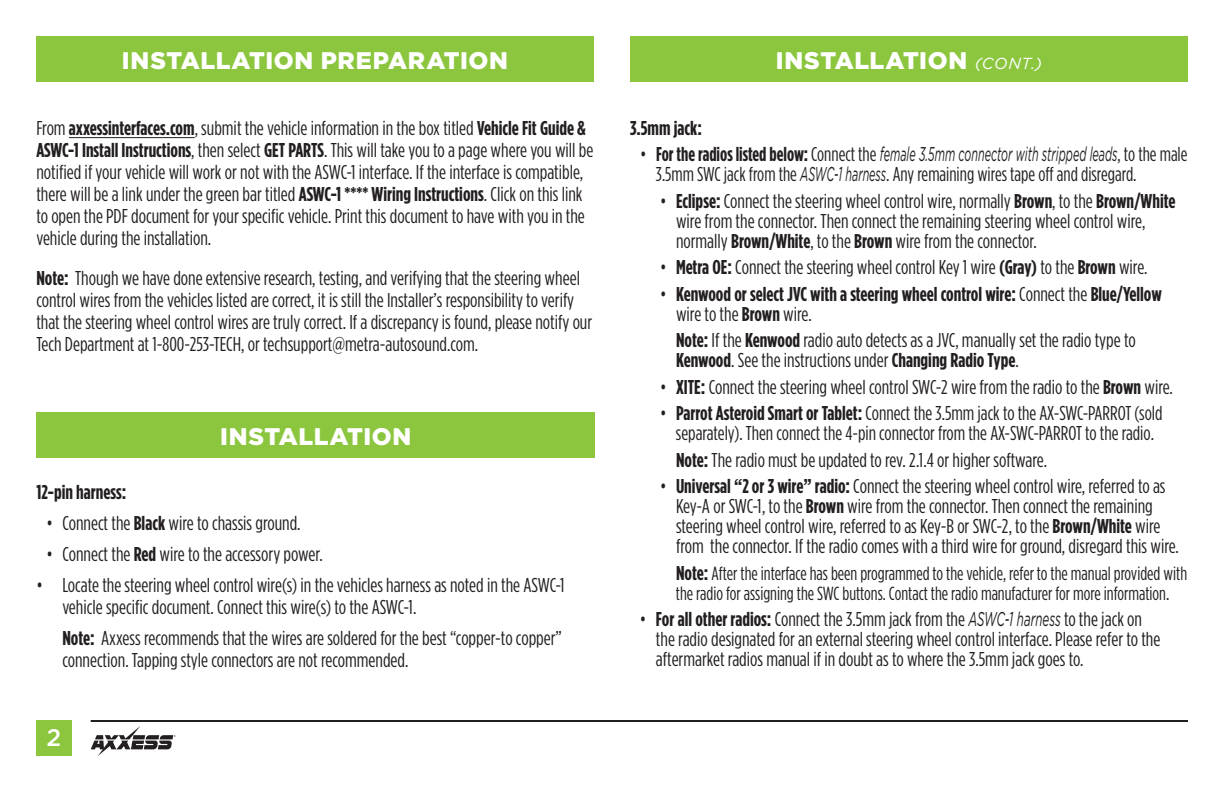
<style>
.page{position:relative;width:1224px;height:792px;background:#fff}
.page>*{position:absolute;margin:0;border:0;box-sizing:border-box;transform-origin:0 0}
.t1{font:900 24px "Gotham";letter-spacing:.025em;color:#fff}
.t2{font:500 24px "Gotham";color:#fff}
.t3{font:20px/22px "Gotham Condensed";color:#231f20}
.t4{font:700 20px/20px "Gotham Condensed";color:#231f20}
.t5{font:italic 20px "Gotham";color:#231f20;scale:.54 1}
.t6{font:20px "Gotham Condensed";color:#231f20;scale:.96 1}
.t7{font:19px/20px "Gotham Condensed";color:#231f20;scale:.96 1}
.s1{font-weight:400;font-style:italic;font-size:16px}
.s2{font-weight:700}
.s3{font-family:"Gotham Condensed";font-style:normal}
.s4{font-family:"Gotham Condensed";font-weight:700;font-style:normal}
.s5{font-family:"Gotham";font-style:italic}
.s6{font-weight:400}
.s7{font-weight:700;font-size:20px}
.s8{font-size:20px}
</style>
<div class="page">
<div style="left:36px;top:36px;width:1152px;height:45px;background:#8bc63e"></div>
<div style="left:36px;top:720px;width:36px;height:36px;background:#8bc63e"></div>
<hr style="left:91px;top:720px;width:1097px;height:2px;background:#231f20">
<svg style="left:91px;top:726px;width:85px;height:30px"></svg>
<div style="left:594px;top:35px;width:36px;height:48px;background:#fff"></div>
<div style="left:36px;top:412px;width:559px;height:46px;background:#8bc63e"></div>
<hr style="left:69px;top:137px;width:126px;height:1px;background:#231f20">
<p class="t1" style="left:122px;top:46px;width:388px">INSTALLATION PREPARATION</p>
<p class="t1" style="left:776px;top:46px;width:268px">INSTALLATION <span class="s1">(CONT.)</span></p>
<p class="t3" style="left:36px;top:117px;width:559px">From <span class="s2">axxessinterfaces.com</span>, submit the vehicle information in the box titled <span class="s2">Vehicle Fit Guide &amp; ASWC-1 Install Instructions</span>, then select <span class="s2">GET PARTS</span>. This will take you to a page where you will be notified if your vehicle will work or not with the ASWC-1 interface. If the interface is compatible, there will be a link under the green bar titled <span class="s2">ASWC-1 **** Wiring Instructions</span>. Click on this link to open the PDF document for your specific vehicle. Print this document to have with you in the vehicle during the installation.</p>
<p class="t3" style="left:36px;top:267px;width:557px"><span class="s2">Note:</span> Though we have done extensive research, testing, and verifying that the steering wheel control wires from the vehicles listed are correct, it is still the Installer’s responsibility to verify that the steering wheel control wires are truly correct. If a discrepancy is found, please notify our Tech Department at 1-800-253-TECH, or techsupport@metra-autosound.com.</p>
<p class="t1" style="left:220px;top:423px;width:193px">INSTALLATION</p>
<p class="t4" style="left:36px;top:481px;width:92px">12-pin harness:</p>
<p class="t3" style="left:46px;top:512px;width:256px">• Connect the <span class="s2">Black</span> wire to chassis ground.</p>
<p class="t3" style="left:46px;top:543px;width:278px">• Connect the <span class="s2">Red</span> wire to the accessory power.</p>
<p class="t3" style="left:62px;top:574px;width:504px;text-indent:-26px">• Locate the steering wheel control wire(s) in the vehicles harness as noted in the ASWC-1 vehicle specific document. Connect this wire(s) to the ASWC-1.</p>
<p class="t3" style="left:62px;top:627px;width:501px"><span class="s2">Note:</span> Axxess recommends that the wires are soldered for the best “copper-to copper” connection. Tapping style connectors are not recommended.</p>
<p class="t2" style="left:47px;top:724px;width:16px">2</p>
<p class="t4" style="left:630px;top:117px;width:73px">3.5mm jack:</p>
<p class="t5" style="left:640px;top:143px;width:1016px"><span class="s3">•</span> <span class="s4">For the radios listed below:</span> <span class="s3">Connect the</span> female 3.5mm connector with stripped leads<span class="s3">, to the male</span></p>
<p class="t6" style="left:656px;top:164px;width:502px">3.5mm SWC jack from the <span class="s5">ASWC-1 harness</span>. Any remaining wires tape off and disregard.</p>
<p class="t3" style="left:676px;top:190px;width:501px;line-height:20px;text-indent:-16px">• <span class="s2">Eclipse:</span> Connect the steering wheel control wire, normally <span class="s2">Brown</span>, to the <span class="s2">Brown/White </span>wire from the connector. Then connect the remaining steering wheel control wire, normally <span class="s2">Brown/White</span>, to the <span class="s2">Brown</span> wire from the connector.</p>
<p class="t3" style="left:660px;top:256px;width:489px">• <span class="s2">Metra OE:</span> Connect the steering wheel control Key 1 wire <span class="s2">(Gray)</span> to the <span class="s2">Brown</span> wire.</p>
<p class="t4" style="left:676px;top:283px;width:487px;text-indent:-16px"><span class="s6">•</span> Kenwood or select JVC with a steering wheel control wire: <span class="s6">Connect the</span> Blue/Yellow <span class="s6">wire to the</span> Brown <span class="s6">wire.</span></p>
<p class="t3" style="left:676px;top:330px;width:461px;line-height:20px"><span class="s2">Note:</span> If the <span class="s2">Kenwood</span> radio auto detects as a JVC, manually set the radio type to<br><span class="s2">Kenwood</span>. See the instructions under <span class="s2">Changing Radio Type</span>.</p>
<p class="t3" style="left:660px;top:375px;width:514px">• <span class="s2">XITE:</span> Connect the steering wheel control SWC-2 wire from the radio to the <span class="s2">Brown</span> wire.</p>
<p class="t3" style="left:660px;top:403px;width:504px;line-height:20px;text-align:center">• <span class="s2">Parrot Asteroid Smart or Tablet:</span> Connect the 3.5mm jack to the AX-SWC-PARROT (sold separately). Then connect the 4-pin connector from the AX-SWC-PARROT to the radio.</p>
<p class="t3" style="left:676px;top:448px;width:373px"><span class="s2">Note:</span> The radio must be updated to rev. 2.1.4 or higher software.</p>
<p class="t3" style="left:676px;top:476px;width:504px;line-height:20px;text-indent:-16px">• <span class="s2">Universal “2 or 3 wire” radio:</span> Connect the steering wheel control wire, referred to as Key-A or SWC-1, to the <span class="s2">Brown</span> wire from the connector. Then connect the remaining steering wheel control wire, referred to as Key-B or SWC-2, to the <span class="s2">Brown/White</span> wire from the connector. If the radio comes with a third wire for ground, disregard this wire.</p>
<p class="t7" style="left:676px;top:563px;width:534px"><span class="s7">Note:</span> After the interface has been programmed to the vehicle, refer to the manual provided with the radio for assigning the SWC buttons. Contact the radio manufacturer for more information<span class="s8">.</span></p>
<p class="t3" style="left:656px;top:609px;width:506px;line-height:20px;text-indent:-16px">• <span class="s2">For all other radios:</span> Connect the 3.5mm jack from the <span class="s5">ASWC-1 harness</span> to the jack on the radio designated for an external steering wheel control interface. Please refer to the aftermarket radios manual if in doubt as to where the 3.5mm jack goes to.</p>
</div>
